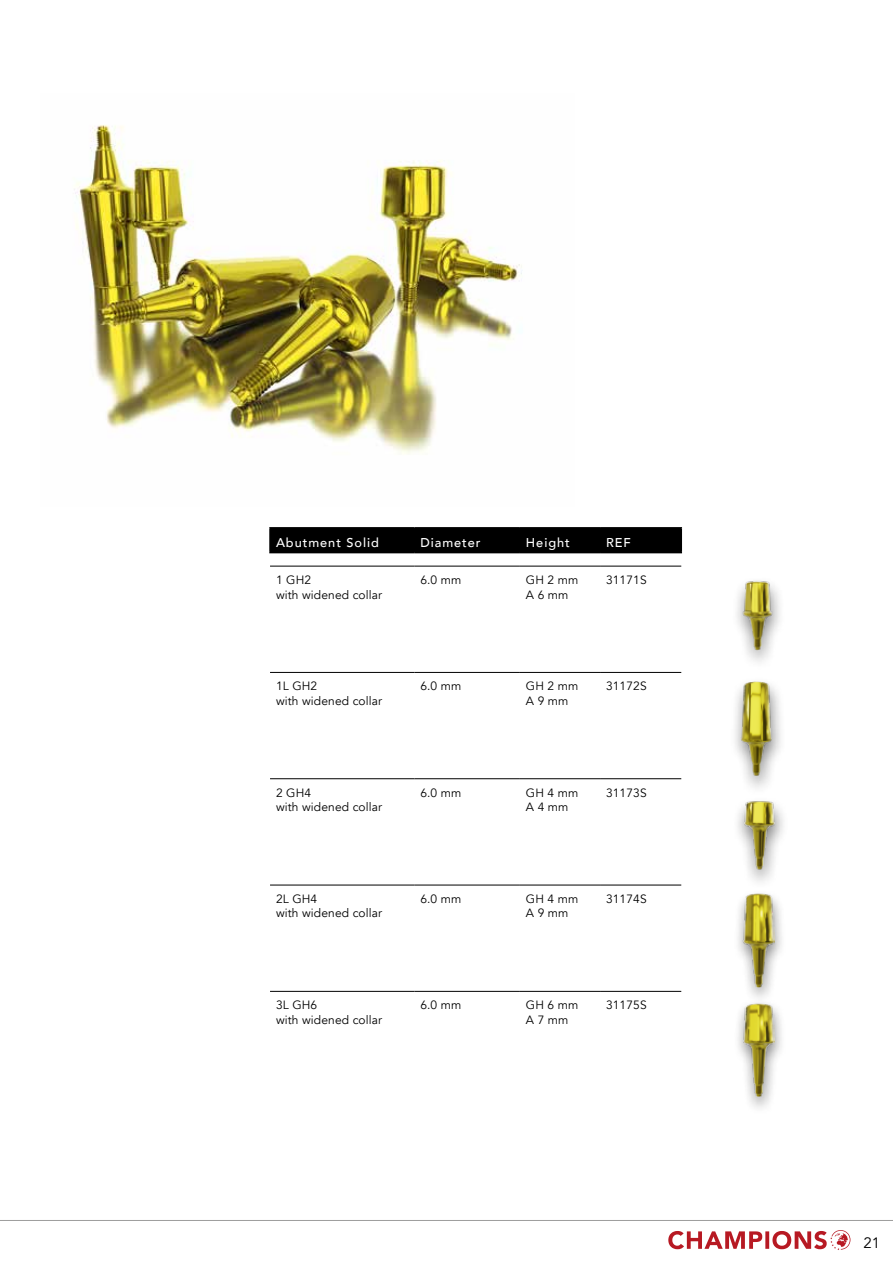
<style>
.page{position:relative;width:893px;height:1263px;background:#fff}
.page>*{position:absolute;margin:0;border:0;box-sizing:border-box;transform-origin:0 0}
.t1{font:15px "Avenir";color:#000}
.t2{font:500 12.75px "Avenir";letter-spacing:.075em;color:#fff}
.t3{font:12px/14.4px "Avenir";letter-spacing:.01em;color:#000}
</style>
<div class="page">
<svg style="left:668px;top:1230px;width:182px;height:20px"></svg>
<hr style="left:0;top:1220px;width:893px;height:1px;background:#9d9d9c">
<hr style="left:269px;top:527px;width:145px;height:2px;background:#000">
<hr style="left:269px;top:529px;width:2px;height:23px;background:#000">
<hr style="left:414px;top:527px;width:106px;height:2px;background:#000">
<div style="left:271px;top:529px;width:409px;height:23px;background:#000"></div>
<hr style="left:520px;top:527px;width:80px;height:2px;background:#000">
<hr style="left:519px;top:529px;width:2px;height:23px;background:#000">
<hr style="left:600px;top:527px;width:82px;height:2px;background:#000">
<hr style="left:599px;top:529px;width:2px;height:23px;background:#000">
<hr style="left:680px;top:529px;width:2px;height:23px;background:#000">
<hr style="left:269px;top:552px;width:145px;height:1px;background:#000">
<hr style="left:414px;top:552px;width:106px;height:1px;background:#000">
<hr style="left:520px;top:552px;width:80px;height:1px;background:#000">
<hr style="left:600px;top:552px;width:82px;height:1px;background:#000">
<hr style="left:270px;top:566px;width:144px;height:1px;background:#000">
<hr style="left:414px;top:566px;width:106px;height:1px;background:#000">
<hr style="left:520px;top:566px;width:80px;height:1px;background:#000">
<hr style="left:600px;top:566px;width:81px;height:1px;background:#000">
<hr style="left:270px;top:672px;width:144px;height:1px;background:#000">
<hr style="left:414px;top:672px;width:106px;height:1px;background:#000">
<hr style="left:520px;top:672px;width:80px;height:1px;background:#000">
<hr style="left:600px;top:672px;width:81px;height:1px;background:#000">
<hr style="left:270px;top:778px;width:144px;height:1px;background:#000">
<hr style="left:414px;top:778px;width:106px;height:1px;background:#000">
<hr style="left:520px;top:778px;width:80px;height:1px;background:#000">
<hr style="left:600px;top:778px;width:81px;height:1px;background:#000">
<hr style="left:270px;top:885px;width:144px;height:1px;background:#000">
<hr style="left:414px;top:885px;width:106px;height:1px;background:#000">
<hr style="left:520px;top:885px;width:80px;height:1px;background:#000">
<hr style="left:600px;top:885px;width:81px;height:1px;background:#000">
<hr style="left:270px;top:991px;width:144px;height:1px;background:#000">
<hr style="left:414px;top:991px;width:106px;height:1px;background:#000">
<hr style="left:520px;top:991px;width:80px;height:1px;background:#000">
<hr style="left:600px;top:991px;width:81px;height:1px;background:#000">
<div style="left:731px;top:576px;width:55px;height:95px;background:#000;opacity:.5"></div>
<img style="left:739px;top:576px;width:36px;height:74px">
<div style="left:729px;top:677px;width:58px;height:120px;background:#000;opacity:.5"></div>
<img style="left:741px;top:681px;width:32px;height:96px">
<div style="left:732px;top:796px;width:57px;height:94px;background:#000;opacity:.5"></div>
<img style="left:736px;top:787px;width:42px;height:86px">
<div style="left:733px;top:889px;width:54px;height:116px;background:#000;opacity:.5"></div>
<img style="left:738px;top:892px;width:36px;height:95px">
<div style="left:733px;top:998px;width:54px;height:117px;background:#000;opacity:.5"></div>
<img style="left:738px;top:1002px;width:36px;height:95px">
<img style="left:74px;top:125px;width:448px;height:329px">
<p class="t2" style="left:276px;top:531px;width:104px">Abutment Solid</p>
<p class="t2" style="left:420px;top:531px;width:62px">Diameter</p>
<p class="t2" style="left:526px;top:531px;width:45px">Height</p>
<p class="t2" style="left:606px;top:531px;width:26px">REF</p>
<p class="t3" style="left:276px;top:573px;width:108px">1 GH2<br>with widened collar</p>
<p class="t3" style="left:420px;top:573px;width:43px">6.0 mm</p>
<p class="t3" style="left:526px;top:573px;width:54px">GH 2 mm<br>A 6 mm</p>
<p class="t3" style="left:606px;top:573px;width:42px">31171S</p>
<p class="t3" style="left:276px;top:679px;width:108px">1L GH2<br>with widened collar</p>
<p class="t3" style="left:420px;top:679px;width:43px">6.0 mm</p>
<p class="t3" style="left:526px;top:679px;width:54px">GH 2 mm<br>A 9 mm</p>
<p class="t3" style="left:606px;top:679px;width:42px">31172S</p>
<p class="t3" style="left:276px;top:786px;width:108px">2 GH4<br>with widened collar</p>
<p class="t3" style="left:420px;top:786px;width:43px">6.0 mm</p>
<p class="t3" style="left:526px;top:786px;width:54px">GH 4 mm<br>A 4 mm</p>
<p class="t3" style="left:606px;top:786px;width:42px">31173S</p>
<p class="t3" style="left:276px;top:892px;width:108px">2L GH4<br>with widened collar</p>
<p class="t3" style="left:420px;top:892px;width:43px">6.0 mm</p>
<p class="t3" style="left:526px;top:892px;width:54px">GH 4 mm<br>A 9 mm</p>
<p class="t3" style="left:606px;top:892px;width:42px">31174S</p>
<p class="t3" style="left:276px;top:998px;width:108px">3L GH6<br>with widened collar</p>
<p class="t3" style="left:420px;top:998px;width:43px">6.0 mm</p>
<p class="t3" style="left:526px;top:998px;width:54px">GH 6 mm<br>A 7 mm</p>
<p class="t3" style="left:606px;top:998px;width:42px">31175S</p>
<p class="t1" style="left:863px;top:1234px;width:18px">21</p>
</div>
